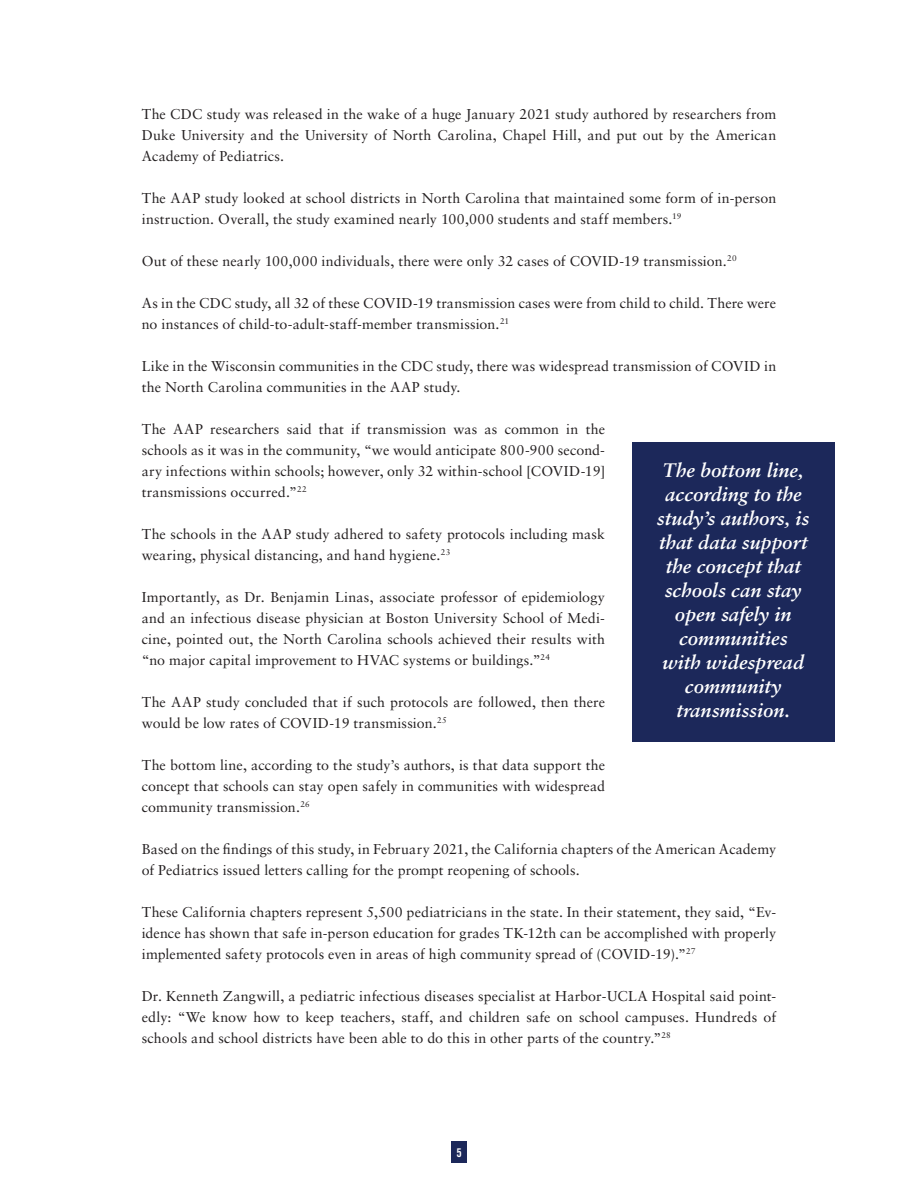
<style>
.page{position:relative;width:918px;height:1188px;background:#fff}
.page>*{position:absolute;margin:0;border:0;box-sizing:border-box;transform-origin:0 0}
.t1{font:italic 700 19.5px/24px "Sabon";color:#fff;text-align:center}
.t2{font:14.25px/21px "Sabon";letter-spacing:.01em;color:#231f20;text-align:justify}
.t3{font:12px "Trade Gothic Bold Cond Twenty";color:#fff}
</style>
<div class="page">
<div style="left:451px;top:1141px;width:16px;height:22px;background:#1c285a"></div>
<div style="left:632px;top:442px;width:203px;height:300px;background:#1c285a"></div>
<p class="t2" style="left:142px;top:103px;width:636px">The CDC study was released in the wake of a huge January 2021 study authored by researchers from Duke University and the University of North Carolina, Chapel Hill, and put out by the American Academy of Pediatrics.</p>
<p class="t2" style="left:142px;top:187px;width:636px">The AAP study looked at school districts in North Carolina that maintained some form of in-person instruction. Overall, the study examined nearly 100,000 students and staff members.<sup>19</sup></p>
<p class="t2" style="left:142px;top:250px;width:596px">Out of these nearly 100,000 individuals, there were only 32 cases of COVID-19 transmission.<sup>20</sup></p>
<p class="t2" style="left:142px;top:292px;width:636px">As in the CDC study, all 32 of these COVID-19 transmission cases were from child to child. There were no instances of child-to-adult-staff-member transmission.<sup>21</sup></p>
<p class="t2" style="left:142px;top:355px;width:636px">Like in the Wisconsin communities in the CDC study, there was widespread transmission of COVID in the North Carolina communities in the AAP study.</p>
<p class="t2" style="left:142px;top:418px;width:465px">The AAP researchers said that if transmission was as common in the schools as it was in the community, “we would anticipate 800-900 second&shy;ary infections within schools; however, only 32 within-school [COVID-19] transmissions occurred.”<sup>22</sup></p>
<p class="t2" style="left:142px;top:523px;width:465px">The schools in the AAP study adhered to safety protocols including mask wearing, physical distancing, and hand hygiene.<sup>23</sup></p>
<p class="t2" style="left:142px;top:586px;width:465px">Importantly, as Dr. Benjamin Linas, associate professor of epidemiology and an infectious disease physician at Boston University School of Medi&shy;cine, pointed out, the North Carolina schools achieved their results with “no major capital improvement to HVAC systems or buildings.”<sup>24</sup></p>
<p class="t2" style="left:142px;top:691px;width:465px">The AAP study concluded that if such protocols are followed, then there would be low rates of COVID-19 transmission.<sup>25</sup></p>
<p class="t2" style="left:142px;top:754px;width:465px">The bottom line, according to the study’s authors, is that data support the concept that schools can stay open safely in communities with widespread community transmission.<sup>26</sup></p>
<p class="t2" style="left:142px;top:838px;width:636px">Based on the findings of this study, in February 2021, the California chapters of the American Academy of Pediatrics issued letters calling for the prompt reopening of schools.</p>
<p class="t2" style="left:142px;top:901px;width:636px">These California chapters represent 5,500 pediatricians in the state. In their statement, they said, “Ev&shy;idence has shown that safe in-person education for grades TK-12th can be accomplished with properly implemented safety protocols even in areas of high community spread of (COVID-19).”<sup>27</sup></p>
<p class="t2" style="left:142px;top:985px;width:636px">Dr. Kenneth Zangwill, a pediatric infectious diseases specialist at Harbor-UCLA Hospital said point&shy;edly: “We know how to keep teachers, staff, and children safe on school campuses. Hundreds of schools and school districts have been able to do this in other parts of the country.”<sup>28</sup></p>
<h1 class="t1" style="left:657px;top:458px;width:154px">The bottom line, according to the study’s authors, is that data support the concept that schools can stay open safely in communities<br>with widespread community transmission.</h1>
<p class="t3" style="left:456px;top:1145px;width:7px">5</p>
</div>
